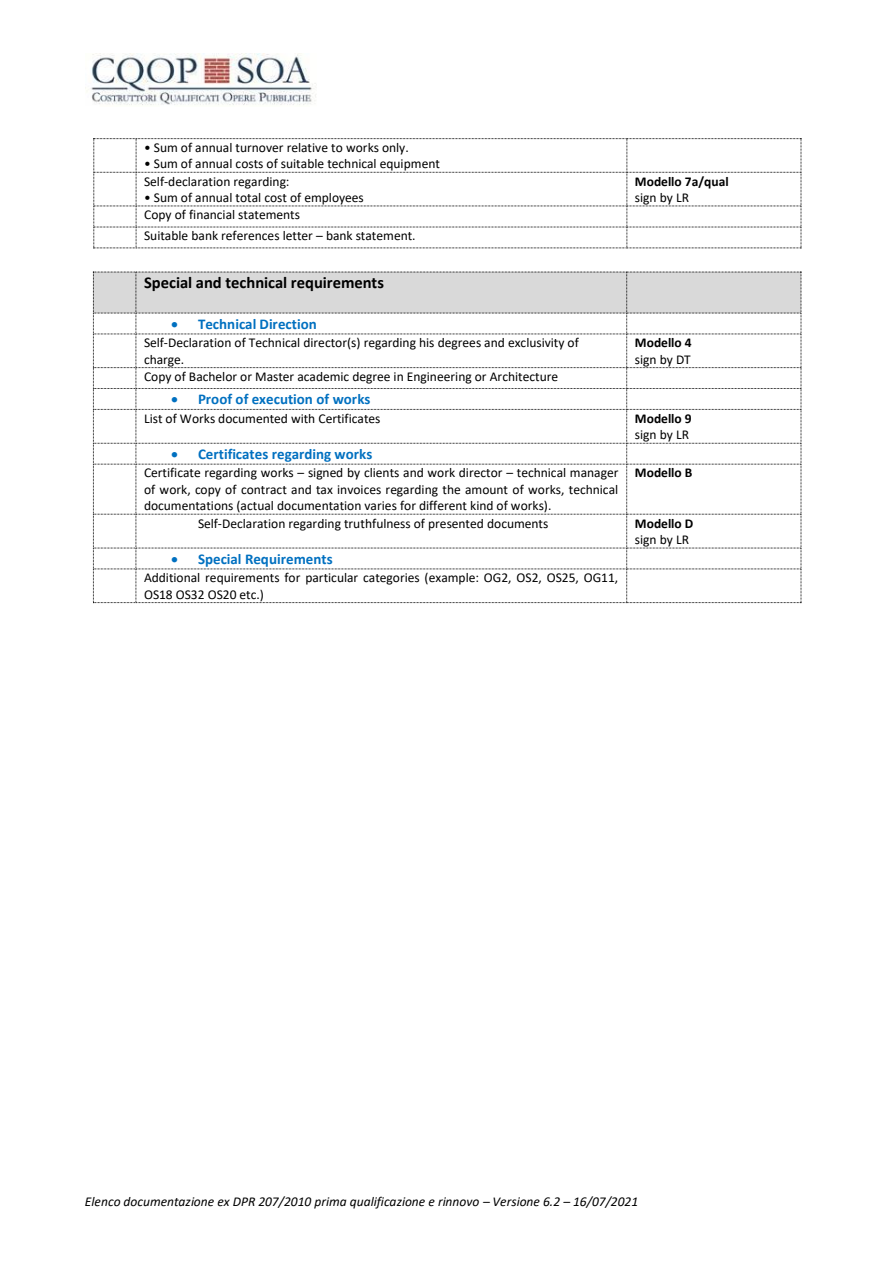
<style>
.page{position:relative;width:893px;height:1263px;background:#fff}
.page>*{position:absolute;margin:0;border:0;box-sizing:border-box;transform-origin:0 0}
.t1{font:700 16.5px "Calibri";letter-spacing:-.005em;color:#000}
.t2{font:700 15px "Calibri";color:#0070c0}
.t3{font:13.5px/16.4px "Calibri";color:#000}
.t4{font:italic 13.5px "Calibri";color:#000}
.t5{font:700 13.5px "Calibri";letter-spacing:-.005em;color:#000}
</style>
<div class="page">
<img style="left:85px;top:53px;width:231px;height:52px">
<svg style="left:93px;top:138px;width:709px;height:111px"></svg>
<svg style="left:93px;top:272px;width:709px;height:331px"></svg>
<p class="t3" style="left:144px;top:139px;width:266px">• Sum of annual turnover relative to works only.</p>
<p class="t3" style="left:144px;top:155px;width:297px;line-height:17.2px">• Sum of annual costs of suitable technical equipment<br>Self-declaration regarding:</p>
<p class="t3" style="left:144px;top:189px;width:221px">• Sum of annual total cost of employees</p>
<p class="t5" style="left:635px;top:172px;width:95px">Modello 7a/qual</p>
<p class="t3" style="left:635px;top:189px;width:56px">sign by LR</p>
<p class="t3" style="left:144px;top:204px;width:273px;line-height:20.9px">Copy of financial statements<br>Suitable bank references letter – bank statement.</p>
<p class="t1" style="left:144px;top:271px;width:241px">Special and technical requirements</p>
<p class="t2" style="left:171px;top:313px;width:147px">• Technical Direction</p>
<p class="t3" style="left:144px;top:334px;width:436px">Self-Declaration of Technical director(s) regarding his degrees and exclusivity of charge.</p>
<p class="t5" style="left:635px;top:333px;width:58px">Modello 4</p>
<p class="t3" style="left:635px;top:351px;width:57px">sign by DT</p>
<p class="t3" style="left:144px;top:368px;width:416px">Copy of Bachelor or Master academic degree in Engineering or Architecture</p>
<p class="t2" style="left:171px;top:388px;width:201px">• Proof of execution of works</p>
<p class="t3" style="left:144px;top:410px;width:238px">List of Works documented with Certificates</p>
<p class="t5" style="left:635px;top:409px;width:58px">Modello 9</p>
<p class="t3" style="left:635px;top:426px;width:56px">sign by LR</p>
<p class="t2" style="left:171px;top:443px;width:203px">• Certificates regarding works</p>
<p class="t3" style="left:144px;top:464px;width:476px;text-align:justify">Certificate regarding works – signed by clients and work director – technical manager of work, copy of contract and tax invoices regarding the amount of works, technical documentations (actual documentation varies for different kind of works).</p>
<p class="t5" style="left:635px;top:463px;width:59px">Modello B</p>
<p class="t3" style="left:198px;top:514px;width:352px">Self-Declaration regarding truthfulness of presented documents</p>
<p class="t5" style="left:635px;top:513px;width:60px">Modello D</p>
<p class="t3" style="left:635px;top:531px;width:56px">sign by LR</p>
<p class="t2" style="left:171px;top:548px;width:163px">• Special Requirements</p>
<p class="t3" style="left:144px;top:569px;width:476px">Additional requirements for particular categories (example: OG2, OS2, OS25, OG11,<br>OS18 OS32 OS20 etc.)</p>
<p class="t4" style="left:85px;top:1192px;width:555px">Elenco documentazione ex DPR 207/2010 prima qualificazione e rinnovo – Versione 6.2 – 16/07/2021</p>
</div>
